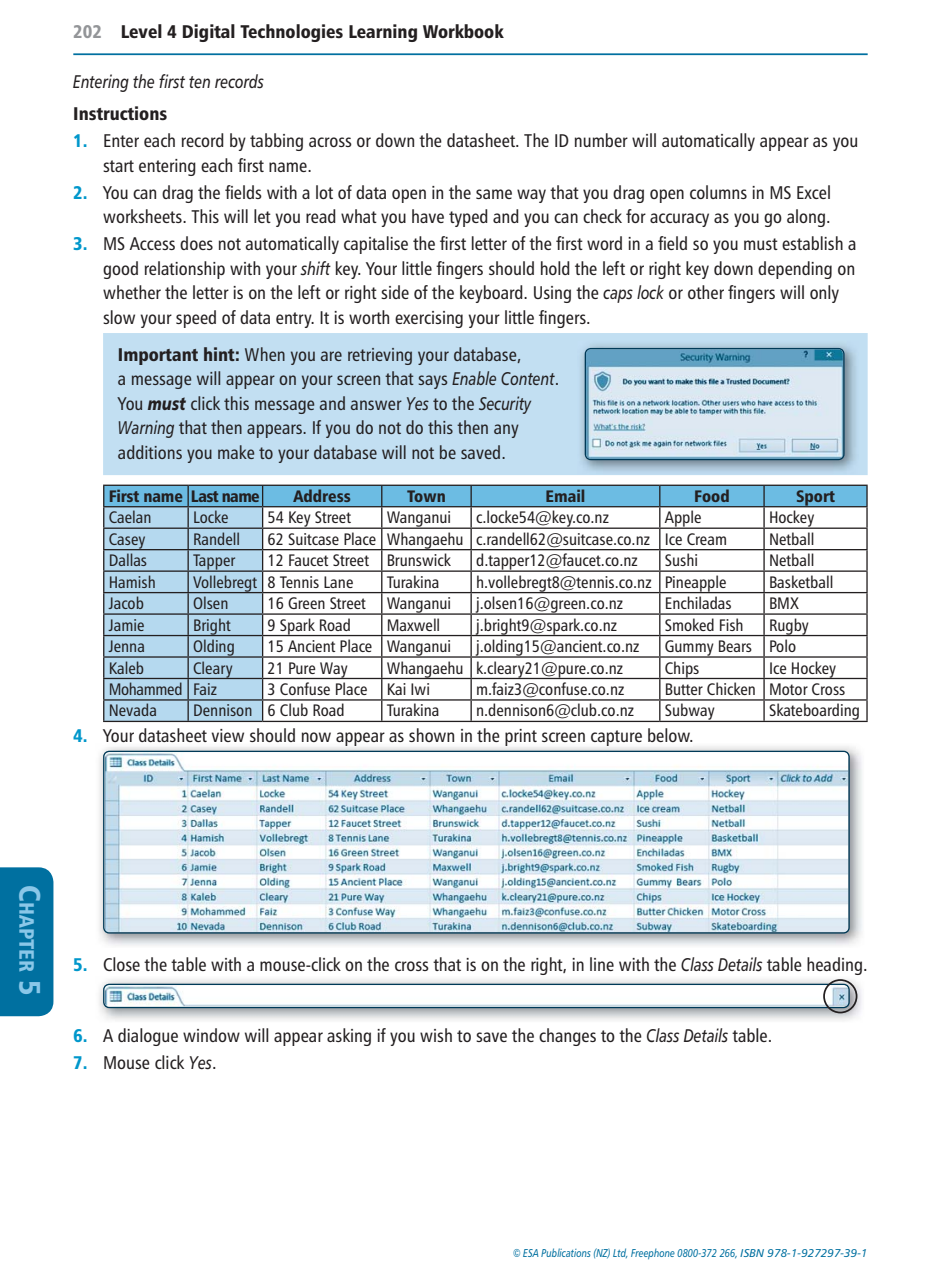
<style>
.page{position:relative;width:941px;height:1288px;background:#fff}
.page>*{position:absolute;margin:0;border:0;box-sizing:border-box;transform-origin:0 0}
.t1{font:20.82px "Humanist 777 BT Black Condensed B";color:#8ac7e8}
.t2{font:18.38px/24.5px "Humanist 777 BT Roman Condensed B";color:#231f20}
.t3{font:18.38px "Humanist 777 BT Black Condensed B";color:#231f20}
.t4{font:italic condensed 18.38px "Humanist 777 BT";color:#231f20}
.t5{font:16.62px "Humanist 777 BT Roman Condensed B";color:#231f20}
.t6{font:16.62px "Humanist 777 BT Black Condensed B";color:#231f20}
.t7{font:16.62px "Humanist 777 BT Roman Condensed B";letter-spacing:-.02em;color:#231f20}
.t8{font:italic condensed 11.38px "Humanist 777 BT";color:#0070a0}
.s1{color:#939598}
.s2{font-family:"Humanist 777 BT Black Condensed B";color:#0097cb}
.s3{font-family:"Humanist 777 BT";font-style:italic;font-stretch:condensed}
.s4{font-family:"Humanist 777 BT Black Condensed B"}
.s5{font-family:"Humanist 777 BT";font-weight:900;font-style:italic;font-stretch:condensed}
.s6{font-size:29.75px}
.s7{font-family:"Humanist 777 BT Italic B";font-style:normal;font-stretch:normal}
</style>
<div class="page">
<hr style="left:73px;top:53px;width:794px;height:2px;background:#0070a0">
<div style="left:0;top:867px;width:53px;height:149px;background:#0070a0"></div>
<div style="left:103px;top:333px;width:764px;height:142px;background:#c2dff2"></div>
<img style="left:577px;top:340px;width:281px;height:134px">
<img style="left:586px;top:349px;width:257px;height:110px;border-radius:5px">
<div style="left:584px;top:348px;width:260px;height:112px;border:1px solid #003a58;border-radius:6px"></div>
<hr style="left:262px;top:720px;width:397px;height:2px;background:#231f20">
<hr style="left:659px;top:720px;width:208px;height:2px;background:#231f20">
<hr style="left:103px;top:484px;width:85px;height:2px;background:#231f20">
<hr style="left:188px;top:484px;width:471px;height:2px;background:#231f20">
<hr style="left:659px;top:484px;width:208px;height:2px;background:#231f20">
<svg style="left:103px;top:485px;width:764px;height:236px"></svg>
<hr style="left:103px;top:720px;width:159px;height:2px;background:#231f20">
<img style="left:99px;top:746px;width:763px;height:200px">
<img style="left:104px;top:752px;width:744px;height:180px;border-radius:5px">
<div style="left:103px;top:750px;width:746px;height:183px;border:1px solid #003a58;border-radius:6px"></div>
<img style="left:99px;top:979px;width:763px;height:42px">
<img style="left:104px;top:985px;width:744px;height:21px;border-radius:5px">
<div style="left:103px;top:983px;width:746px;height:25px;border:1px solid #003a58;border-radius:6px"></div>
<div style="left:822px;top:979px;width:35px;height:34px;border:2px solid #231f20;border-radius:50%"></div>
<p class="t3" style="left:73px;top:23px;width:431px"><span class="s1">202</span> Level 4 Digital Technologies Learning Workbook</p>
<p class="t4" style="left:73px;top:73px;width:192px">Entering the first ten records</p>
<p class="t3" style="left:73px;top:104px;width:95px">Instructions</p>
<p class="t2" style="left:103px;top:129px;width:756px;text-indent:-30px"><span class="s2">1.</span> Enter each record by tabbing across or down the datasheet. The ID number will automatically appear as you start entering each first name.</p>
<p class="t2" style="left:73px;top:181px;width:759px;text-align:right"><span class="s2">2.</span> You can drag the fields with a lot of data open in the same way that you drag open columns in MS Excel worksheets. This will let you read what you have typed and you can check for accuracy as you go along.</p>
<p class="t2" style="left:103px;top:232px;width:754px;text-indent:-30px"><span class="s2">3.</span> MS Access does not automatically capitalise the first letter of the first word in a field so you must establish a good relationship with your <span class="s3">shift</span> key. Your little fingers should hold the left or right key down depending on whether the letter is on the left or right side of the keyboard. Using the <span class="s3">caps lock</span> or other fingers will only slow your speed of data entry. It is worth exercising your little fingers.</p>
<p class="t2" style="left:118px;top:343px;width:442px"><span class="s4">Important hint:</span> When you are retrieving your database,<br>a message will appear on your screen that says <span class="s3">Enable Content</span>.<br>You <span class="s5">must</span> click this message and answer <span class="s3">Yes</span> to the <span class="s3">Security Warning</span> that then appears. If you do not do this then any additions you make to your database will not be saved.</p>
<p class="t6" style="left:109px;top:487px;width:152px">First name Last name</p>
<p class="t6" style="left:293px;top:487px;width:59px">Address</p>
<p class="t6" style="left:407px;top:487px;width:40px">Town</p>
<p class="t6" style="left:545px;top:487px;width:42px">Email</p>
<p class="t6" style="left:694px;top:487px;width:37px">Food</p>
<p class="t6" style="left:795px;top:487px;width:40px">Sport</p>
<p class="t5" style="left:109px;top:509px;width:44px">Caelan</p>
<p class="t5" style="left:193px;top:509px;width:37px">Locke</p>
<p class="t5" style="left:267px;top:509px;width:85px">54 Key Street</p>
<p class="t5" style="left:386px;top:509px;width:66px">Wanganui</p>
<p class="t5" style="left:476px;top:509px;width:134px">c.locke54@key.co.nz</p>
<p class="t5" style="left:664px;top:509px;width:38px">Apple</p>
<p class="t5" style="left:768px;top:509px;width:47px">Hockey</p>
<p class="t5" style="left:109px;top:530px;width:38px">Casey</p>
<p class="t5" style="left:193px;top:530px;width:48px">Randell</p>
<p class="t5" style="left:267px;top:530px;width:461px">62 Suitcase Place Whangaehu c.randell62@suitcase.co.nz Ice Cream</p>
<p class="t5" style="left:768px;top:530px;width:47px">Netball</p>
<p class="t5" style="left:109px;top:552px;width:40px">Dallas</p>
<p class="t5" style="left:193px;top:552px;width:44px">Tapper</p>
<p class="t5" style="left:267px;top:552px;width:185px">12 Faucet Street Brunswick</p>
<p class="t5" style="left:476px;top:552px;width:163px">d.tapper12@faucet.co.nz</p>
<p class="t5" style="left:664px;top:552px;width:35px">Sushi</p>
<p class="t5" style="left:768px;top:552px;width:47px">Netball</p>
<p class="t5" style="left:109px;top:573px;width:49px">Hamish</p>
<p class="t5" style="left:193px;top:573px;width:162px">Vollebregt 8 Tennis Lane</p>
<p class="t5" style="left:386px;top:573px;width:54px">Turakina</p>
<p class="t5" style="left:476px;top:573px;width:252px">h.vollebregt8@tennis.co.nz Pineapple</p>
<p class="t5" style="left:768px;top:573px;width:66px">Basketball</p>
<p class="t5" style="left:109px;top:595px;width:37px">Jacob</p>
<p class="t5" style="left:193px;top:595px;width:37px">Olsen</p>
<p class="t5" style="left:267px;top:595px;width:185px">16 Green Street Wanganui</p>
<p class="t5" style="left:476px;top:595px;width:148px">j.olsen16@green.co.nz</p>
<p class="t5" style="left:664px;top:595px;width:68px">Enchiladas</p>
<p class="t5" style="left:768px;top:595px;width:31px">BMX</p>
<p class="t5" style="left:109px;top:616px;width:37px">Jamie</p>
<p class="t5" style="left:193px;top:616px;width:39px">Bright</p>
<p class="t5" style="left:267px;top:616px;width:85px">9 Spark Road</p>
<p class="t5" style="left:386px;top:616px;width:55px">Maxwell</p>
<p class="t5" style="left:476px;top:616px;width:142px">j.bright9@spark.co.nz</p>
<p class="t5" style="left:664px;top:616px;width:80px">Smoked Fish</p>
<p class="t5" style="left:768px;top:616px;width:41px">Rugby</p>
<p class="t5" style="left:109px;top:638px;width:38px">Jenna</p>
<p class="t5" style="left:193px;top:638px;width:43px">Olding</p>
<p class="t5" style="left:267px;top:638px;width:185px">15 Ancient Place Wanganui</p>
<p class="t5" style="left:476px;top:638px;width:165px">j.olding15@ancient.co.nz</p>
<p class="t5" style="left:664px;top:638px;width:133px">Gummy Bears Polo</p>
<p class="t5" style="left:109px;top:659px;width:37px">Kaleb</p>
<p class="t5" style="left:193px;top:659px;width:41px">Cleary</p>
<p class="t5" style="left:267px;top:659px;width:82px">21 Pure Way</p>
<p class="t5" style="left:386px;top:659px;width:238px">Whangaehu k.cleary21@pure.co.nz</p>
<p class="t5" style="left:664px;top:659px;width:36px">Chips</p>
<p class="t5" style="left:768px;top:659px;width:69px">Ice Hockey</p>
<p class="t7" style="left:109px;top:681px;width:110px">Mohammed Faiz</p>
<p class="t5" style="left:267px;top:681px;width:164px">3 Confuse Place Kai Iwi</p>
<p class="t5" style="left:476px;top:681px;width:150px">m.faiz3@confuse.co.nz</p>
<p class="t5" style="left:664px;top:681px;width:182px">Butter Chicken Motor Cross</p>
<p class="t5" style="left:109px;top:702px;width:50px">Nevada</p>
<p class="t5" style="left:193px;top:702px;width:153px">Dennison 6 Club Road</p>
<p class="t5" style="left:386px;top:702px;width:54px">Turakina</p>
<p class="t5" style="left:476px;top:702px;width:159px">n.dennison6@club.co.nz</p>
<p class="t5" style="left:664px;top:702px;width:51px">Subway</p>
<p class="t5" style="left:768px;top:702px;width:92px">Skateboarding</p>
<p class="t2" style="left:73px;top:724px;width:621px"><span class="s2">4.</span> Your datasheet view should now a ear as shown in the rint screen ca ture below.</p>
<p class="t2" style="left:344px;top:724px;width:20px">pp</p>
<p class="t2" style="left:504px;top:724px;width:11px">p</p>
<p class="t2" style="left:605px;top:724px;width:11px">p</p>
<p class="t1" style="left:34px;top:885px;width:111px;rotate:90deg"><span class="s6">C</span>HAPTER <span class="s6">5</span></p>
<p class="t2" style="left:73px;top:952px;width:795px"><span class="s2">5.</span> Close the table with a mouse-click on the cross that is on the right, in line with the <span class="s3">Class Details</span> table heading.</p>
<p class="t2" style="left:73px;top:1023px;width:700px"><span class="s2">6.</span> A dialogue window will appear asking if you wish to save the changes to the <span class="s3">Class Details</span> table.</p>
<p class="t2" style="left:73px;top:1050px;width:145px"><span class="s2">7.</span> Mouse click <span class="s3">Yes</span>.</p>
<p class="t8" style="left:513px;top:1247px;width:356px">© ESA Publications (NZ) Ltd, Freephone 0800-372 266, <span class="s7">ISBN 978-1-927297-39-1</span></p>
</div>
